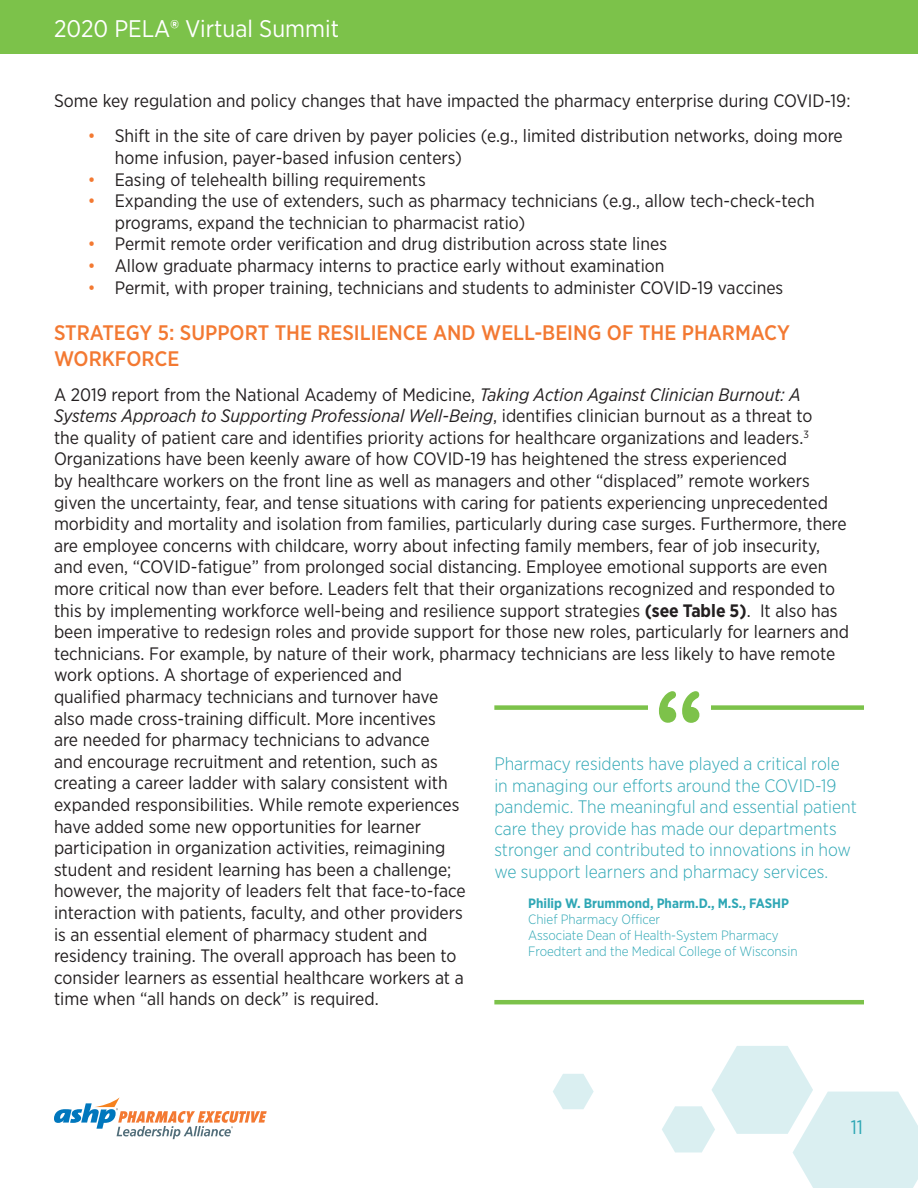
<style>
.page{position:relative;width:918px;height:1188px;background:#fff}
.page>*{position:absolute;margin:0;border:0;box-sizing:border-box;transform-origin:0 0}
.t1{font:24px "Gotham Narrow";color:#fff}
.SubTitle{font:500 21px/25.2px "Gotham Narrow";color:#f37932}
.t2{font:19.5px "Gotham Narrow";color:#2fa7b5}
.Body_Copy{font:18px/21.6px "Gotham Narrow";color:#231f20}
.Body_Copy-2{font:300 18px/21.6px "Gotham Narrow";color:#2fa7b5}
.Body_Copy-3{font:300 13.5px "Gotham Narrow";color:#2fa7b5}
.Body_Copy-4{font:700 13.5px "Gotham Narrow";color:#2fa7b5}
.s1{font-weight:700}
.s2{color:#f37932}
.s3{font-style:italic}
</style>
<div class="page">
<div style="left:0;top:0;width:918px;height:54px;background:#7cc24a"></div>
<svg style="left:54px;top:1097px;width:213px;height:42px"></svg>
<svg style="left:662px;top:1046px;width:256px;height:142px"></svg>
<svg style="left:553px;top:1074px;width:41px;height:35px"></svg>
<div style="left:494px;top:705px;width:370px;height:5px;background:#7cc24a"></div>
<hr style="left:494px;top:1000px;width:370px;height:4px;background:#7cc24a">
<div style="left:648px;top:699px;width:62px;height:17px;background:#fff"></div>
<svg style="left:659px;top:691px;width:40px;height:32px"></svg>
<h1 class="t1" style="left:54px;top:13px;width:287px">2020 PELA<span class="s1">®</span> Virtual Summit</h1>
<p class="Body_Copy" style="left:54px;top:90px;width:798px">Some key regulation and policy changes that have impacted the pharmacy enterprise during COVID-19:</p>
<p class="Body_Copy" style="left:115px;top:125px;width:730px;text-indent:-27px"><span class="s2">•</span> Shift in the site of care driven by payer policies (e.g., limited distribution networks, doing more home infusion, payer-based infusion centers)</p>
<p class="Body_Copy" style="left:88px;top:168px;width:340px"><span class="s2">•</span> Easing of telehealth billing requirements</p>
<p class="Body_Copy" style="left:115px;top:190px;width:702px;text-indent:-27px"><span class="s2">•</span> Expanding the use of extenders, such as pharmacy technicians (e.g., allow tech-check-tech programs, expand the technician to pharmacist ratio)</p>
<p class="Body_Copy" style="left:88px;top:233px;width:581px"><span class="s2">•</span> Permit remote order verification and drug distribution across state lines</p>
<p class="Body_Copy" style="left:88px;top:254px;width:578px"><span class="s2">•</span> Allow graduate pharmacy interns to practice early without examination</p>
<p class="Body_Copy" style="left:88px;top:276px;width:697px"><span class="s2">•</span> Permit, with proper training, technicians and students to administer COVID-19 vaccines</p>
<p class="SubTitle" style="left:54px;top:320px;width:737px">STRATEGY 5: SUPPORT THE RESILIENCE AND WELL-BEING OF THE PHARMACY<br>WORKFORCE</p>
<p class="Body_Copy" style="left:54px;top:383px;width:797px">A 2019 report from the National Academy of Medicine, <span class="s3">Taking Action Against Clinician Burnout: A Systems Approach to Supporting Professional Well-Being</span>, identifies clinician burnout as a threat to<br>the quality of patient care and identifies priority actions for healthcare organizations and leaders.<sup>3<br></sup>Organizations have been keenly aware of how COVID-19 has heightened the stress experienced<br>by healthcare workers on the front line as well as managers and other “displaced” remote workers given the uncertainty, fear, and tense situations with caring for patients experiencing unprecedented morbidity and mortality and isolation from families, particularly during case surges. Furthermore, there are employee concerns with childcare, worry about infecting family members, fear of job insecurity, and even, “COVID-fatigue” from prolonged social distancing. Employee emotional supports are even more critical now than ever before. Leaders felt that their organizations recognized and responded to this by implementing workforce well-being and resilience support strategies <span class="s1">(see Table 5)</span>. It also has been imperative to redesign roles and provide support for those new roles, particularly for learners and technicians. For example, by nature of their work, pharmacy technicians are less likely to have remote work options. A shortage of experienced and<br>qualified pharmacy technicians and turnover have<br>also made cross-training difficult. More incentives<br>are needed for pharmacy technicians to advance<br>and encourage recruitment and retention, such as<br>creating a career ladder with salary consistent with<br>expanded responsibilities. While remote experiences<br>have added some new opportunities for learner<br>participation in organization activities, reimagining<br>student and resident learning has been a challenge;<br>however, the majority of leaders felt that face-to-face<br>interaction with patients, faculty, and other providers<br>is an essential element of pharmacy student and<br>residency training. The overall approach has been to<br>consider learners as essential healthcare workers at a<br>time when “all hands on deck” is required.</p>
<p class="Body_Copy-2" style="left:494px;top:752px;width:364px">Pharmacy residents have played a critical role in managing our efforts around the COVID-19 pandemic. The meaningful and essential patient care they provide has made our departments stronger and contributed to innovations in how we support learners and pharmacy services.</p>
<p class="Body_Copy-4" style="left:528px;top:894px;width:262px">Philip W. Brummond, Pharm.D., M.S., FASHP</p>
<p class="Body_Copy-3" style="left:528px;top:911px;width:134px">Chief Pharmacy Officer</p>
<p class="Body_Copy-3" style="left:528px;top:927px;width:252px">Associate Dean of Health-System Pharmacy</p>
<p class="Body_Copy-3" style="left:528px;top:943px;width:271px">Froedtert and the Medical College of Wisconsin</p>
<p class="t2" style="left:851px;top:1115px;width:14px">11</p>
</div>
